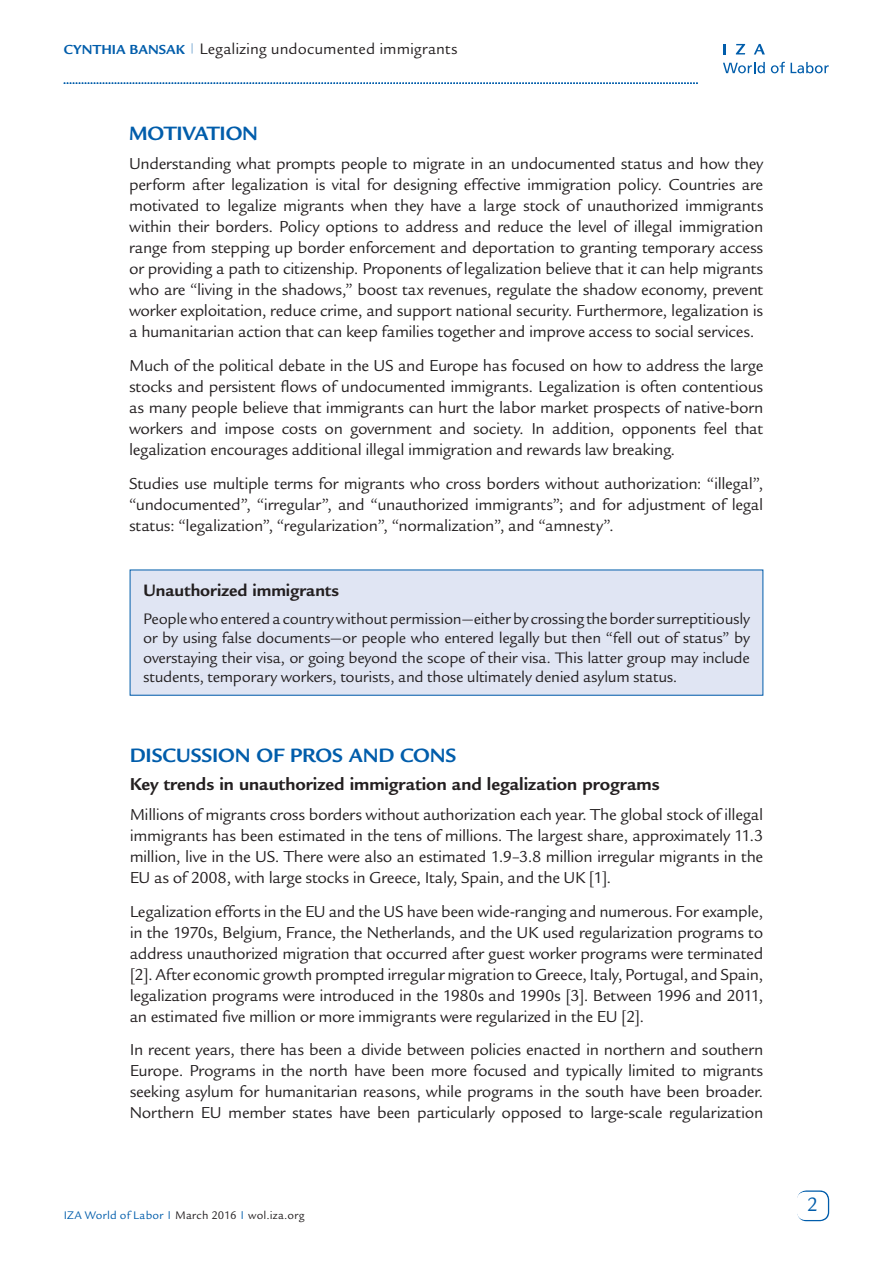
<style>
.page{position:relative;width:893px;height:1263px;background:#fff}
.page>*{position:absolute;margin:0;border:0;box-sizing:border-box;transform-origin:0 0}
.t1{font:700 21px "Legacy Sans Std";letter-spacing:-.01em;color:#015dab}
.t2{font:21px "Legacy Sans Std";color:#015dab}
.t3{font:700 18.75px "Legacy Sans Std";color:#231f20}
.t4{font:700 18px "Legacy Sans Std";color:#231f20}
.t5{font:17.25px/21px "Legacy Sans Std";letter-spacing:-.02em;color:#231f20;text-align:justify}
.t6{font:16.5px/19.5px "Legacy Sans Std";letter-spacing:-.005em;color:#231f20;text-align:justify}
.t7{font:12px "Legacy Sans Std";letter-spacing:.015em;color:#231f20}
.s1{font-weight:700;font-size:14.25px;color:#015dab}
.s2{color:#015dab}
</style>
<div class="page">
<div style="left:797px;top:1190px;width:32px;height:31px;border:2px solid #015dab;border-radius:9px"></div>
<div style="left:797px;top:1192px;width:31px;height:28px;background:#fff;border-radius:9px"></div>
<svg style="left:723px;top:62px;width:42px;height:11px"></svg>
<svg style="left:771px;top:62px;width:14px;height:11px"></svg>
<svg style="left:791px;top:62px;width:38px;height:11px"></svg>
<svg style="left:723px;top:44px;width:3px;height:10px"></svg>
<svg style="left:736px;top:44px;width:9px;height:10px"></svg>
<svg style="left:754px;top:44px;width:11px;height:10px"></svg>
<svg style="left:64px;top:82px;width:634px;height:2px"></svg>
<div style="left:130px;top:570px;width:633px;height:125px;background:#e0e5f3"></div>
<p class="t6" style="left:64px;top:39px;width:395px"><span class="s1">Cynthia Bansak</span> <sup>|</sup> Legalizing undocumented immigrants</p>
<p class="t1" style="left:129px;top:121px;width:127px">MOTIVATION</p>
<p class="t5" style="left:129px;top:154px;width:636px">Understanding what prompts people to migrate in an undocumented status and how they perform after legalization is vital for designing effective immigration policy. Countries are motivated to legalize migrants when they have a large stock of unauthorized immigrants within their borders. Policy options to address and reduce the level of illegal immigration range from stepping up border enforcement and deportation to granting temporary access or providing a path to citizenship. Proponents of legalization believe that it can help migrants who are “living in the shadows,” boost tax revenues, regulate the shadow economy, prevent worker exploitation, reduce crime, and support national security. Furthermore, legalization is a humanitarian action that can keep families together and improve access to social services.</p>
<p class="t5" style="left:129px;top:355px;width:636px">Much of the political debate in the US and Europe has focused on how to address the large stocks and persistent flows of undocumented immigrants. Legalization is often contentious as many people believe that immigrants can hurt the labor market prospects of native-born workers and impose costs on government and society. In addition, opponents feel that legalization encourages additional illegal immigration and rewards law breaking.</p>
<p class="t5" style="left:129px;top:473px;width:636px">Studies use multiple terms for migrants who cross borders without authorization: “illegal”, “undocumented”, “irregular”, and “unauthorized immigrants”; and for adjustment of legal status: “legalization”, “regularization”, “normalization”, and “amnesty”.</p>
<p class="t4" style="left:143px;top:579px;width:198px">Unauthorized immigrants</p>
<p class="t6" style="left:143px;top:609px;width:608px">People who entered a country without permission—either by crossing the border surreptitiously or by using false documents—or people who entered legally but then “fell out of status” by overstaying their visa, or going beyond the scope of their visa. This latter group may include students, temporary workers, tourists, and those ultimately denied asylum status.</p>
<p class="t1" style="left:130px;top:743px;width:314px">DISCUSSION OF PROS AN D CONS</p>
<p class="t3" style="left:130px;top:774px;width:532px">Key trends in unauthorized immigration and legalization programs</p>
<p class="t5" style="left:130px;top:804px;width:635px">Millions of migrants cross borders without authorization each year. The global stock of illegal immigrants has been estimated in the tens of millions. The largest share, approximately 11.3 million, live in the US. There were also an estimated 1.9–3.8 million irregular migrants in the EU as of 2008, with large stocks in Greece, Italy, Spain, and the UK [1].</p>
<p class="t5" style="left:130px;top:901px;width:635px">Legalization efforts in the EU and the US have been wide-ranging and numerous. For example, in the 1970s, Belgium, France, the Netherlands, and the UK used regularization programs to address unauthorized migration that occurred after guest worker programs were terminated [2]. After economic growth prompted irregular migration to Greece, Italy, Portugal, and Spain, legalization programs were introduced in the 1980s and 1990s [3]. Between 1996 and 2011, an estimated five million or more immigrants were regularized in the EU [2].</p>
<p class="t5" style="left:130px;top:1040px;width:635px">In recent years, there has been a divide between policies enacted in northern and southern Europe. Programs in the north have been more focused and typically limited to migrants seeking asylum for humanitarian reasons, while programs in the south have been broader.<br>Northern EU member states have been particularly opposed to large-scale regularization</p>
<p class="t7" style="left:64px;top:1208px;width:242px"><span class="s2">IZA World of Labor</span> <sup>|</sup> March 2016 <sup>|</sup> wol.iza.org</p>
<p class="t2" style="left:807px;top:1192px;width:13px">2</p>
</div>
